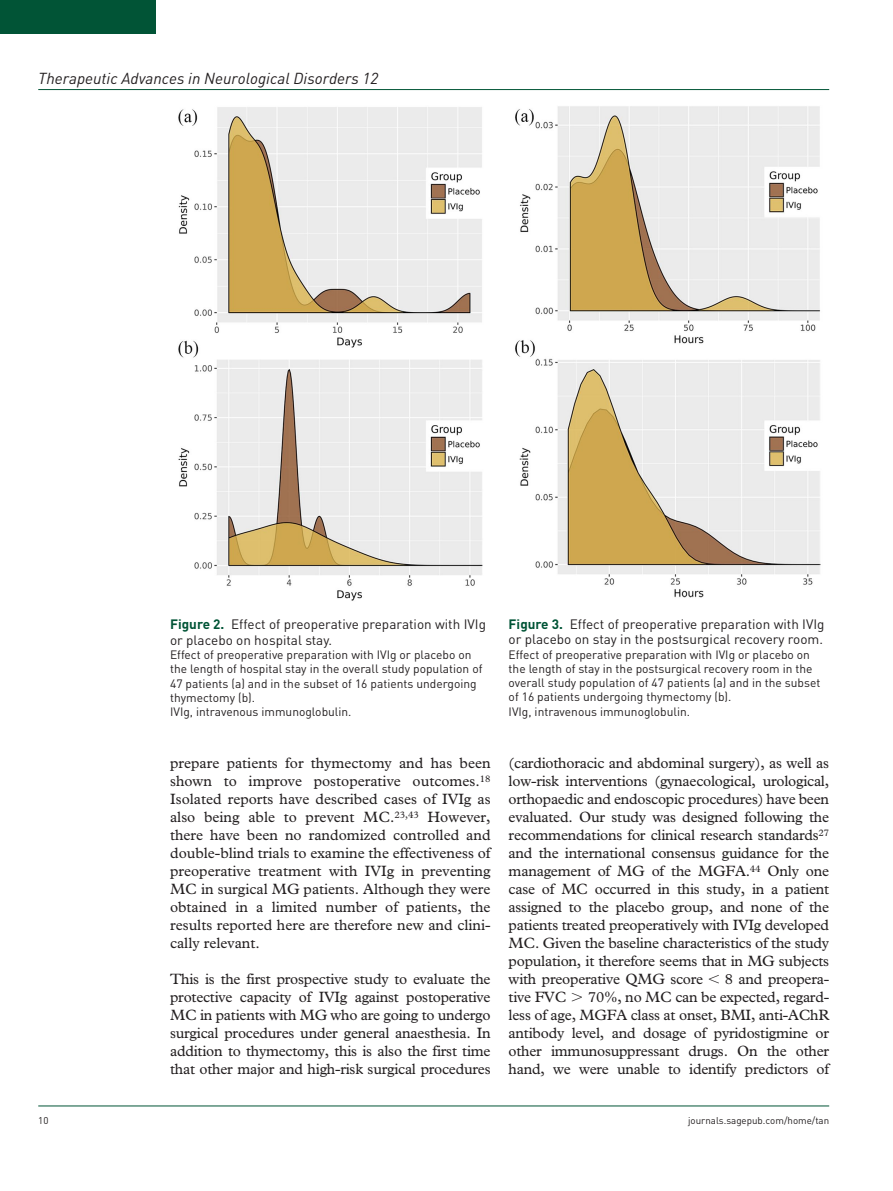
<style>
.page{position:relative;width:893px;height:1191px;background:#fff}
.page>*{position:absolute;margin:0;border:0;box-sizing:border-box;transform-origin:0 0}
.t1{font:italic 15.75px "DIN";color:#231f20}
.t2{font:15px/18px "Plantin Std";letter-spacing:-.015em;color:#231f20;text-align:justify}
.t3{font:13.5px/15.8px "DIN";color:#231f20}
.t4{font:12px/14.2px "DIN";color:#231f20}
.t5{font:9.75px "DIN";color:#231f20}
.s1{font-weight:700;color:#015436}
</style>
<div class="page">
<hr style="left:38px;top:89px;width:791px;height:1px;background:#015436">
<hr style="left:38px;top:1105px;width:791px;height:1px;background:#015436">
<div style="left:0;top:0;width:155px;height:34px;background:#015436"></div>
<img style="left:178px;top:107px;width:305px;height:494px">
<img style="left:515px;top:106px;width:306px;height:492px">
<p class="t1" style="left:38px;top:68px;width:341px">Therapeutic Advances in Neurological Disorders 12</p>
<p class="t3" style="left:170px;top:616px;width:317px"><span class="s1">Figure 2.</span> Effect of preoperative preparation with IVIg or placebo on hospital stay.</p>
<p class="t4" style="left:170px;top:647px;width:314px">Effect of preoperative preparation with IVIg or placebo on the length of hospital stay in the overall study population of 47 patients (a) and in the subset of 16 patients undergoing thymectomy (b).<br>IVIg, intravenous immunoglobulin.</p>
<p class="t2" style="left:170px;top:754px;width:322px">prepare patients for thymectomy and has been shown to improve postoperative outcomes.<sup>18<br></sup>Isolated reports have described cases of IVIg as also being able to prevent MC.<sup>23,43</sup> However, there have been no randomized controlled and double-blind trials to examine the effectiveness of preoperative treatment with IVIg in preventing MC in surgical MG patients. Although they were obtained in a limited number of patients, the results reported here are therefore new and clini&shy;cally relevant.</p>
<p class="t2" style="left:170px;top:970px;width:322px">This is the first prospective study to evaluate the protective capacity of IVIg against postoperative MC in patients with MG who are going to undergo surgical procedures under general anaesthesia. In addition to thymectomy, this is also the first time that other major and high-risk surgical procedures</p>
<p class="t3" style="left:509px;top:615px;width:317px"><span class="s1">Figure 3.</span> Effect of preoperative preparation with IVIg or placebo on stay in the postsurgical recovery room.</p>
<p class="t4" style="left:509px;top:647px;width:313px">Effect of preoperative preparation with IVIg or placebo on the length of stay in the postsurgical recovery room in the overall study population of 47 patients (a) and in the subset of 16 patients undergoing thymectomy (b).<br>IVIg, intravenous immunoglobulin.</p>
<p class="t2" style="left:509px;top:754px;width:322px">(cardiothoracic and abdominal surgery), as well as low-risk interventions (gynaecological, urological, orthopaedic and endoscopic procedures) have been evaluated. Our study was designed following the recommendations for clinical research standards<sup>27 </sup>and the international consensus guidance for the management of MG of the MGFA.<sup>44</sup> Only one case of MC occurred in this study, in a patient assigned to the placebo group, and none of the patients treated preoperatively with IVIg developed MC. Given the baseline characteristics of the study population, it therefore seems that in MG subjects with preoperative QMG score</p>
<p class="t2" style="left:725px;top:970px;width:106px">8 and preopera-</p>
<p class="t2" style="left:509px;top:988px;width:322px;text-indent:79px">70%, no MC can be expected, regard&shy;less of age, MGFA class at onset, BMI, anti-AChR antibody level, and dosage of pyridostigmine or other immunosuppressant drugs. On the other hand, we were unable to identify predictors of</p>
<p class="t2" style="left:509px;top:988px;width:59px">tive FVC</p>
<p class="t5" style="left:38px;top:1114px;width:12px">10</p>
<p class="t5" style="left:688px;top:1114px;width:143px">journals.sagepub.com/home/tan</p>
</div>
